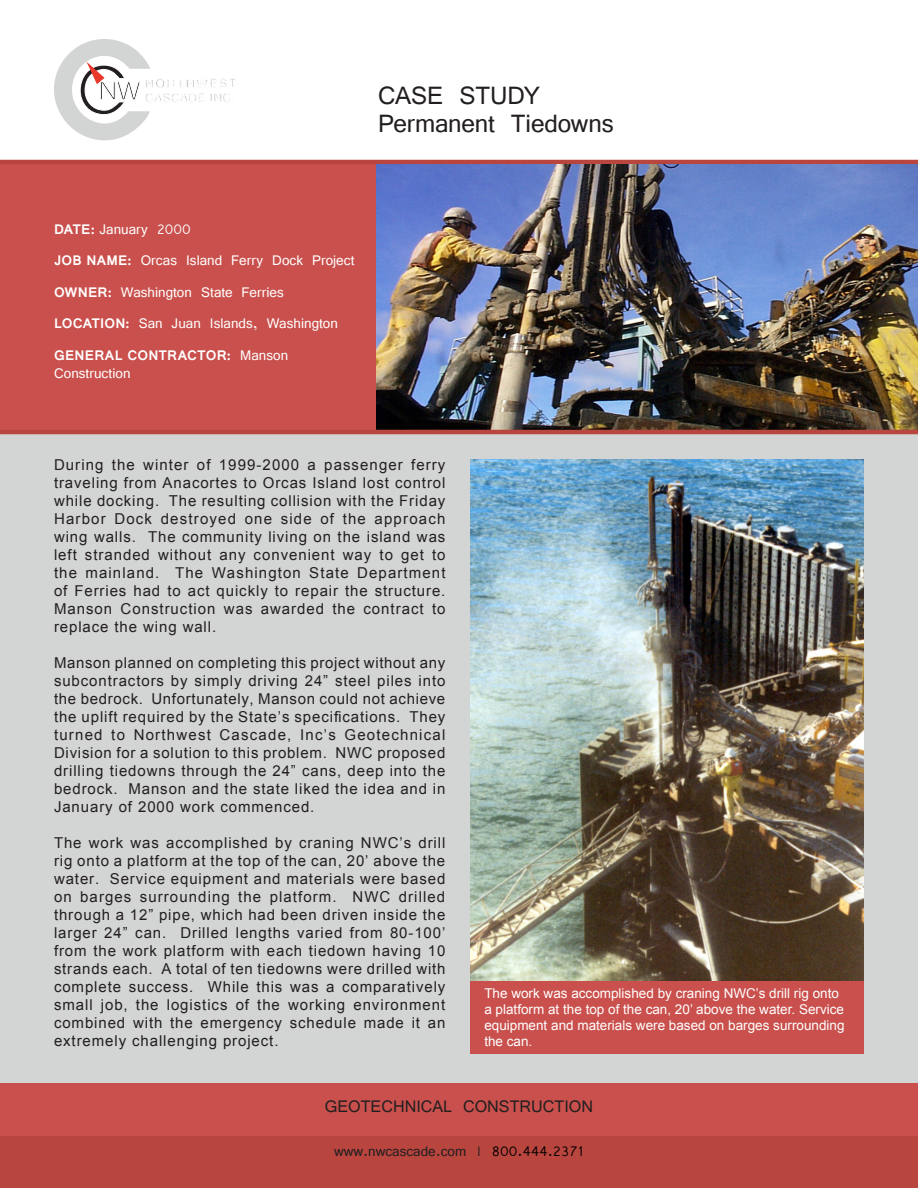
<style>
.page{position:relative;width:918px;height:1188px;background:#fff}
.page>*{position:absolute;margin:0;border:0;box-sizing:border-box;transform-origin:0 0}
.t1{font:27px "Vrinda";letter-spacing:-.005em;color:#231f20}
.t2{font:18px "Vrinda";color:#231f20}
.Body_Text{font:15px/18px "Arial";letter-spacing:.06em;color:#231f20;text-align:justify}
.t3{font:15px "Vrinda";color:#fff}
.t4{font:700 15px/18px "Vrinda";letter-spacing:.01em;color:#fff}
.t5{font:15px "Vrinda";color:#231f20}
.t6{font:13.5px/16.2px "Arial";color:#fff}
.s1{font-weight:700}
.s2{font-weight:400}
.s3{color:#000}
</style>
<div class="page">
<div style="left:0;top:434px;width:918px;height:754px;background:#d3d4d4"></div>
<div style="left:0;top:1136px;width:918px;height:52px;background:#b9453f"></div>
<div style="left:0;top:1083px;width:918px;height:53px;background:#c9504c"></div>
<div style="left:471px;top:980px;width:393px;height:74px;background:#c9504c"></div>
<div style="left:0;top:163px;width:376px;height:268px;background:#c9504c"></div>
<hr style="left:0;top:160px;width:918px;height:4px;background:#b9453f">
<img style="left:376px;top:164px;width:542px;height:266px">
<img style="left:471px;top:459px;width:393px;height:521px">
<hr style="left:0;top:430px;width:918px;height:4px;background:#b9453f">
<svg style="left:54px;top:39px;width:181px;height:101px"></svg>
<p class="t1" style="left:378px;top:77px;width:164px">CASE STUDY</p>
<p class="t1" style="left:378px;top:106px;width:237px">Permanent Tiedowns</p>
<p class="t3" style="left:54px;top:219px;width:138px"><span class="s1">DATE:</span> January 2000</p>
<p class="t3" style="left:54px;top:250px;width:302px"><span class="s1">JOB NAME:</span> Orcas Island Ferry Dock Project</p>
<p class="t3" style="left:54px;top:282px;width:231px"><span class="s1">OWNER:</span> Washington State Ferries</p>
<p class="t3" style="left:54px;top:313px;width:285px"><span class="s1">LOCATION:</span> San Juan Islands, Washington</p>
<p class="t4" style="left:54px;top:346px;width:236px">GENERAL CONTRACTOR: <span class="s2">Manson<br>Construction</span></p>
<p class="Body_Text" style="left:54px;top:456px;width:393px">During the winter of 1999-2000 a passenger ferry traveling from Anacortes to Orcas Island lost control while docking. The resulting collision with the Friday Harbor Dock destroyed one side of the approach wing walls. The community living on the island was left stranded without any convenient way to get to the mainland. The Washington State Department of Ferries had to act quickly to repair the structure.<br>Manson Construction was awarded the contract to replace the wing wall.</p>
<p class="Body_Text" style="left:54px;top:654px;width:393px">Manson planned on completing this project without any subcontractors by simply driving 24” steel piles into the bedrock. Unfortunately, Manson could not achieve the uplift required by the State’s specifications. They turned to Northwest Cascade, Inc’s Geotechnical Division for a solution to this problem. NWC proposed drilling tiedowns through the 24” cans, deep into the bedrock. Manson and the state liked the idea and in January of 2000 work commenced.</p>
<p class="Body_Text" style="left:54px;top:834px;width:393px">The work was accomplished by craning NWC’s drill rig onto a platform at the top of the can, 20’ above the water. Service equipment and materials were based on barges surrounding the platform. NWC drilled through a 12” pipe, which had been driven inside the larger 24” can. Drilled lengths varied from 80-100’ from the work platform with each tiedown having 10 strands each. A total of ten tiedowns were drilled with complete success. While this was a comparatively small job, the logistics of the working environment combined with the emergency schedule made it an extremely challenging project.</p>
<p class="t6" style="left:484px;top:985px;width:362px">The work was accomplished by craning NWC’s drill rig onto a platform at the top of the can, 20’ above the water. Service equipment and materials were based on barges surrounding the can.</p>
<p class="t2" style="left:325px;top:1094px;width:270px">GEOTECHNICAL CONSTRUCTION</p>
<p class="t5" style="left:334px;top:1141px;width:252px">www.nwcascade.com | <span class="s3">800.444.2371</span></p>
</div>
